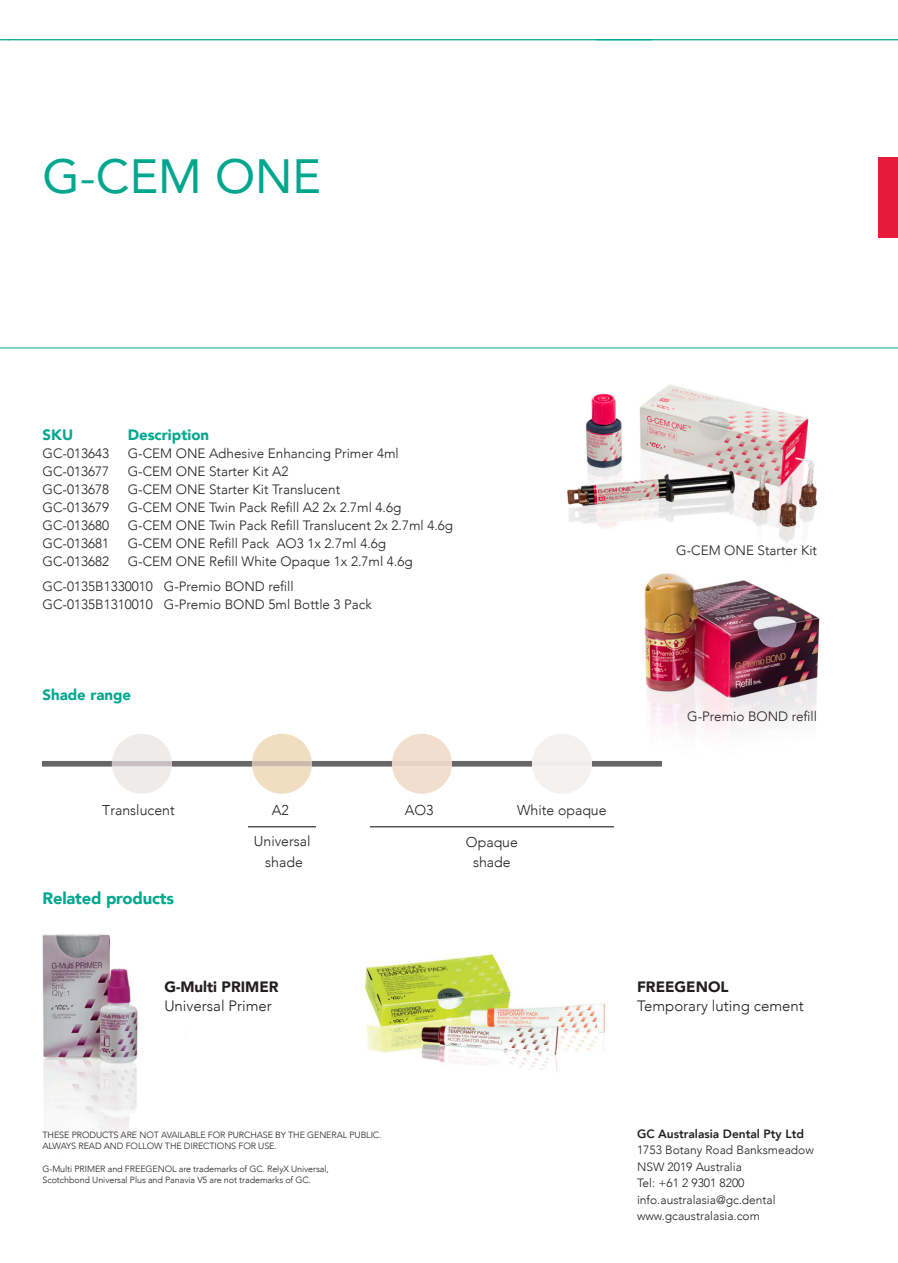
<style>
.page{position:relative;width:898px;height:1263px;background:#fff}
.page>*{position:absolute;margin:0;border:0;box-sizing:border-box;transform-origin:0 0}
.t1{font:48px "Avenir";color:#00a78e}
.t2{font:900 16.5px "Avenir";letter-spacing:-.01em;color:#00a78e}
.t3{font:300 15px "Avenir";color:#231f20}
.t4{font:900 15px "Avenir";color:#00a78e}
.t5{font:900 15px "Avenir";color:#231f20}
.t6{font:300 14.25px/20.2px "Avenir";color:#231f20;text-align:center}
.t7{font:300 13.5px/24.5px "Avenir";color:#231f20}
.t8{font:300 12px/16.5px "Avenir";color:#231f20}
.t9{font:800 12px "Avenir";color:#231f20}
.t10{font:300 9px/10.8px "Avenir";letter-spacing:-.01em;color:#231f20}
</style>
<div class="page">
<div style="left:878px;top:157px;width:19px;height:81px;background:#e61b3c"></div>
<hr style="left:0;top:347px;width:897px;height:1px;background:#00a78e">
<svg style="left:0;top:39px;width:897px;height:2px;background:#5fc7b7"></svg>
<img style="left:644px;top:573px;width:176px;height:189px">
<img style="left:42px;top:934px;width:96px;height:201px">
<img style="left:364px;top:954px;width:241px;height:118px">
<svg style="left:42px;top:734px;width:619px;height:60px"></svg>
<hr style="left:248px;top:826px;width:68px;height:1px;background:#4c4c4c">
<hr style="left:370px;top:826px;width:243px;height:1px;background:#4c4c4c">
<img style="left:567px;top:384px;width:250px;height:159px">
<h1 class="t1" style="left:43px;top:137px;width:280px">G-CEM ONE</h1>
<p class="t4" style="left:43px;top:422px;width:32px">SKU</p>
<p class="t4" style="left:128px;top:422px;width:83px">Description</p>
<p class="t7" style="left:43px;top:441px;width:68px">GC-013643</p>
<p class="t7" style="left:128px;top:441px;width:272px">G-CEM ONE Adhesive Enhancing Primer 4ml</p>
<p class="t7" style="left:43px;top:459px;width:68px">GC-013677</p>
<p class="t7" style="left:128px;top:459px;width:162px">G-CEM ONE Starter Kit A2</p>
<p class="t7" style="left:43px;top:477px;width:68px">GC-013678</p>
<p class="t7" style="left:128px;top:477px;width:214px">G-CEM ONE Starter Kit Translucent</p>
<p class="t7" style="left:43px;top:495px;width:68px">GC-013679</p>
<p class="t7" style="left:128px;top:495px;width:275px">G-CEM ONE Twin Pack Refill A2 2x 2.7ml 4.6g</p>
<p class="t7" style="left:43px;top:513px;width:68px">GC-013680</p>
<p class="t7" style="left:128px;top:513px;width:327px">G-CEM ONE Twin Pack Refill Translucent 2x 2.7ml 4.6g</p>
<p class="t7" style="left:43px;top:531px;width:68px">GC-013681</p>
<p class="t7" style="left:128px;top:531px;width:260px">G-CEM ONE Refill Pack AO3 1x 2.7ml 4.6g</p>
<p class="t7" style="left:43px;top:549px;width:68px">GC-013682</p>
<p class="t7" style="left:43px;top:549px;width:371px;text-indent:85px">G-CEM ONE Refill White Opaque 1x 2.7ml 4.6g<br>GC-0135B1330010 G-Premio BOND refill</p>
<p class="t7" style="left:43px;top:592px;width:331px">GC-0135B1310010 G-Premio BOND 5ml Bottle 3 Pack</p>
<p class="t4" style="left:43px;top:682px;width:90px">Shade range</p>
<p class="t7" style="left:676px;top:538px;width:142px">G-CEM ONE Starter Kit</p>
<p class="t7" style="left:687px;top:704px;width:131px">G-Premio BOND refill</p>
<p class="t6" style="left:102px;top:800px;width:74px">Translucent</p>
<p class="t6" style="left:272px;top:800px;width:18px">A2</p>
<p class="t6" style="left:404px;top:800px;width:30px">AO3</p>
<p class="t6" style="left:517px;top:800px;width:91px">White opaque</p>
<p class="t6" style="left:254px;top:831px;width:58px">Universal shade</p>
<p class="t6" style="left:466px;top:832px;width:53px">Opaque shade</p>
<p class="t2" style="left:43px;top:884px;width:133px">Related products</p>
<p class="t5" style="left:164px;top:973px;width:116px">G-Multi PRIMER</p>
<p class="t3" style="left:164px;top:997px;width:109px">Universal Primer</p>
<p class="t5" style="left:636px;top:973px;width:93px">FREEGENOL</p>
<p class="t3" style="left:636px;top:997px;width:168px">Temporary luting cement</p>
<p class="t10" style="left:43px;top:1129px;width:340px">THESE PRODUCTS ARE NOT AVAILABLE FOR PURCHASE BY THE GENERAL PUBLIC.<br>ALWAYS READ AND FOLLOW THE DIRECTIONS FOR USE.</p>
<p class="t10" style="left:43px;top:1164px;width:288px">G-Multi PRIMER and FREEGENOL are trademarks of GC. RelyX Universal,<br>Scotchbond Universal Plus and Panavia V5 are not trademarks of GC.</p>
<p class="t9" style="left:636px;top:1124px;width:168px">GC Australasia Dental Pty Ltd</p>
<p class="t8" style="left:636px;top:1142px;width:178px">1753 Botany Road Banksmeadow<br>NSW 2019 Australia<br>Tel: +61 2 9301 8200 info.australasia@gc.dental www.gcaustralasia.com</p>
</div>
